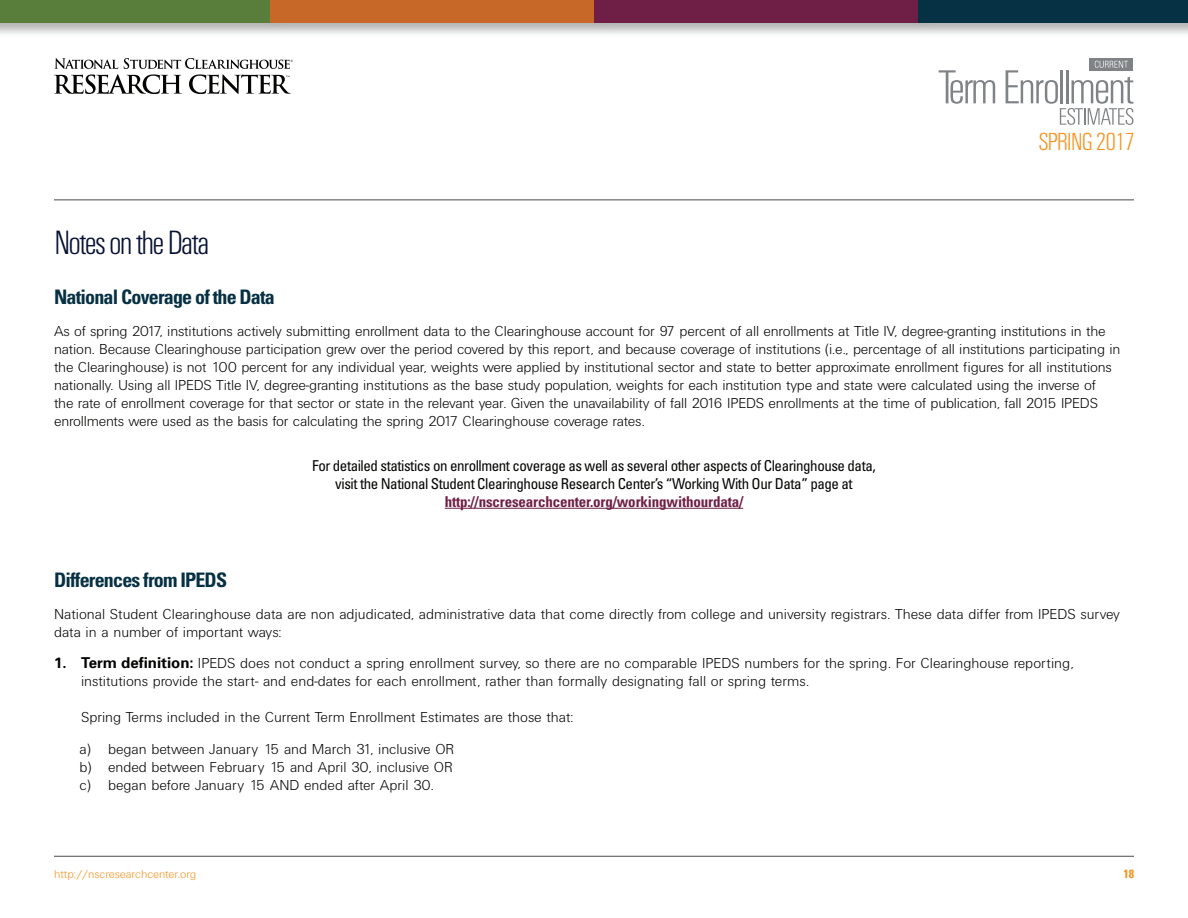
<style>
.page{position:relative;width:1188px;height:918px;background:#fff}
.page>*{position:absolute;margin:0;border:0;box-sizing:border-box;transform-origin:0 0}
.t1{font:34.95px "Univers Light Cond DTC";letter-spacing:-.07em;color:#081134}
.t2{font:25.65px "Univers Light Cond DTC";letter-spacing:-.05em;color:#f79320}
.t3{font:700 condensed 19.95px "Univers";letter-spacing:-.04em;color:#063043}
.t4{font:15px/18px "Univers Light DTC";letter-spacing:-.01em;color:#040503}
.t5{font:condensed 15px/18px "Univers";letter-spacing:-.03em;color:#040503;text-align:center}
.t6{font:700 condensed 15px "Univers";letter-spacing:-.01em;color:#6f1f46}
.t7{font:12px "Univers Light DTC";color:#f79320}
.t8{font:700 condensed 12px "Univers";color:#f79320}
.s1{font-family:"Univers";font-weight:700}
</style>
<div class="page">
<hr style="left:54px;top:856px;width:1080px;height:1px;background:#4a4a4c">
<svg style="left:54px;top:58px;width:239px;height:36px"></svg>
<div style="left:0;top:0;width:270px;height:23px;background:#597d3a"></div>
<div style="left:270px;top:0;width:324px;height:23px;background:#c76728"></div>
<div style="left:594px;top:0;width:324px;height:23px;background:#6f1f46"></div>
<div style="left:918px;top:0;width:270px;height:23px;background:#063043"></div>
<hr style="left:54px;top:200px;width:1080px;height:1px;background:#4a4a4c">
<svg style="left:939px;top:70px;width:56px;height:34px"></svg>
<svg style="left:1089px;top:58px;width:44px;height:3px"></svg>
<svg style="left:1006px;top:61px;width:127px;height:64px"></svg>
<hr style="left:445px;top:508px;width:298px;height:1px;background:#6f1f46">
<h2 class="t2" style="left:1038px;top:128px;width:98px">SPRING 2017</h2>
<h1 class="t1" style="left:54px;top:224px;width:158px">Notes on the Data</h1>
<h3 class="t3" style="left:54px;top:285px;width:222px">National Coverage of the Data</h3>
<p class="t4" style="left:54px;top:322px;width:1068px">As of spring 2017, institutions actively submitting enrollment data to the Clearinghouse account for 97 percent of all enrollments at Title IV, degree-granting institutions in the nation. Because Clearinghouse participation grew over the period covered by this report, and because coverage of institutions (i.e., percentage of all institutions participating in the Clearinghouse) is not 100 percent for any individual year, weights were applied by institutional sector and state to better approximate enrollment figures for all institutions nationally. Using all IPEDS Title IV, degree-granting institutions as the base study population, weights for each institution type and state were calculated using the inverse of<br>the rate of enrollment coverage for that sector or state in the relevant year. Given the unavailability of fall 2016 IPEDS enrollments at the time of publication, fall 2015 IPEDS enrollments were used as the basis for calculating the spring 2017 Clearinghouse coverage rates.</p>
<p class="t5" style="left:312px;top:456px;width:565px">For detailed statistics on enrollment coverage as well as several other aspects of Clearinghouse data, visit the National Student Clearinghouse Research Center’s “Working With Our Data” page at</p>
<p class="t6" style="left:445px;top:492px;width:300px">http://nscresearchcenter.org/workingwithourdata/</p>
<h3 class="t3" style="left:54px;top:568px;width:175px">Differences from IPEDS</h3>
<p class="t4" style="left:54px;top:605px;width:1068px">National Student Clearinghouse data are non adjudicated, administrative data that come directly from college and university registrars. These data differ from IPEDS survey data in a number of important ways:</p>
<p class="t4" style="left:81px;top:654px;width:995px;text-indent:-27px"><span class="s1">1. Term definition:</span> IPEDS does not conduct a spring enrollment survey, so there are no comparable IPEDS numbers for the spring. For Clearinghouse reporting, institutions provide the start- and end-dates for each enrollment, rather than formally designating fall or spring terms.</p>
<p class="t4" style="left:80px;top:701px;width:496px;line-height:31.5px">Spring Terms included in the Current Term Enrollment Estimates are those that: a) began between January 15 and March 31, inclusive OR</p>
<p class="t4" style="left:80px;top:758px;width:375px">b) ended between February 15 and April 30, inclusive OR c) began before January 15 AND ended after April 30.</p>
<p class="t7" style="left:54px;top:868px;width:144px">http://nscresearchcenter.org</p>
<p class="t8" style="left:1123px;top:866px;width:12px">18</p>
</div>
